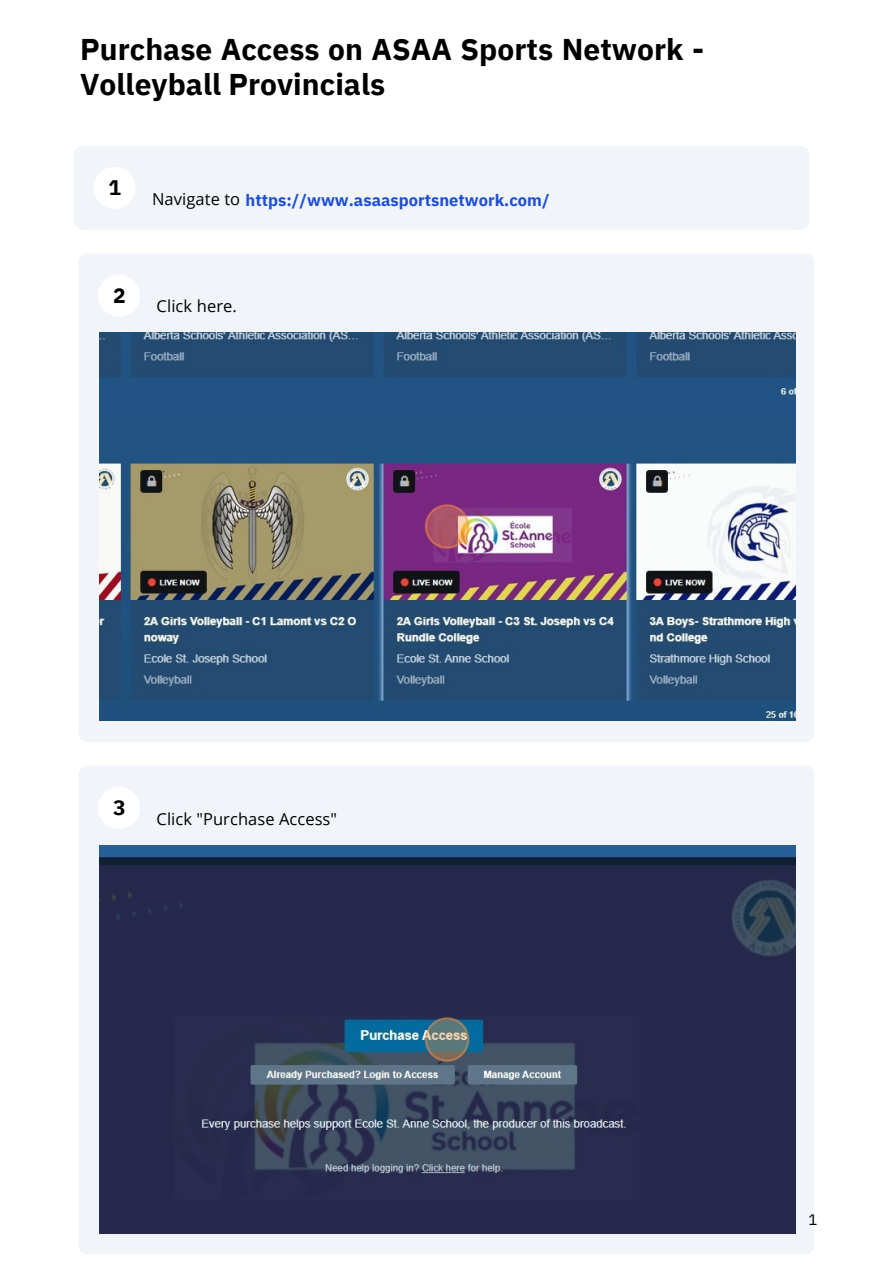
<style>
.page{position:relative;width:893px;height:1264px;background:#fff}
.page>*{position:absolute;margin:0;border:0;box-sizing:border-box;transform-origin:0 0}
.t1{font:700 30px/34.8px "IBM Plex Sans";color:#000}
.t2{font:700 21px "IBM Plex Sans";color:#000}
.t3{font:700 16.5px "IBM Plex Sans";color:#1d4ed8}
.t4{font:16.5px "Open Sans";letter-spacing:.005em;color:#000}
.t5{font:15px "IBM Plex Sans";color:#000}
.s1{font-family:"Open Sans";font-weight:400;color:#000}
</style>
<div class="page">
<div style="left:88px;top:774px;width:716px;height:471px;background:#f1f5f9"></div>
<div style="left:98px;top:786px;width:42px;height:42px;background:#fff;border-radius:50%"></div>
<img style="left:100px;top:845px;width:695px;height:388px">
<div style="left:79px;top:765px;width:18px;height:489px;background:#f1f5f9;border-radius:9px"></div>
<div style="left:796px;top:765px;width:18px;height:489px;background:#f1f5f9;border-radius:9px"></div>
<div style="left:79px;top:765px;width:735px;height:18px;background:#f1f5f9;border-radius:9px"></div>
<div style="left:79px;top:1236px;width:735px;height:18px;background:#f1f5f9;border-radius:9px"></div>
<div style="left:88px;top:262px;width:716px;height:471px;background:#f1f5f9"></div>
<div style="left:98px;top:274px;width:42px;height:42px;background:#fff;border-radius:50%"></div>
<img style="left:100px;top:333px;width:695px;height:388px">
<div style="left:79px;top:253px;width:18px;height:489px;background:#f1f5f9;border-radius:9px"></div>
<div style="left:796px;top:253px;width:18px;height:489px;background:#f1f5f9;border-radius:9px"></div>
<div style="left:79px;top:253px;width:735px;height:18px;background:#f1f5f9;border-radius:9px"></div>
<div style="left:79px;top:724px;width:735px;height:18px;background:#f1f5f9;border-radius:9px"></div>
<div style="left:83px;top:155px;width:717px;height:66px;background:#f1f5f9"></div>
<div style="left:94px;top:167px;width:41px;height:42px;background:#fff;border-radius:50%"></div>
<hr style="left:245px;top:196px;width:307px;height:1px;background:#1d4ed8">
<div style="left:74px;top:155px;width:18px;height:66px;background:#f1f5f9"></div>
<div style="left:791px;top:155px;width:18px;height:66px;background:#f1f5f9"></div>
<div style="left:83px;top:146px;width:717px;height:18px;background:#f1f5f9"></div>
<div style="left:83px;top:212px;width:717px;height:18px;background:#f1f5f9"></div>
<div style="left:246px;top:167px;width:367px;height:49px;background:#f1f5f9"></div>
<p class="t1" style="left:80px;top:31px;width:625px">Purchase Access on ASAA Sports Network -<br>Volleyball Provincials</p>
<p class="t2" style="left:108px;top:173px;width:14px">1</p>
<p class="t3" style="left:152px;top:189px;width:399px"><span class="s1">Navigate to</span> https://www.asaasportsnetwork.com/</p>
<p class="t2" style="left:113px;top:281px;width:14px">2</p>
<p class="t4" style="left:156px;top:295px;width:82px">Click here.</p>
<p class="t2" style="left:113px;top:793px;width:14px">3</p>
<p class="t4" style="left:156px;top:807px;width:182px">Click "Purchase Access"</p>
<p class="t5" style="left:808px;top:1209px;width:10px">1</p>
</div>
